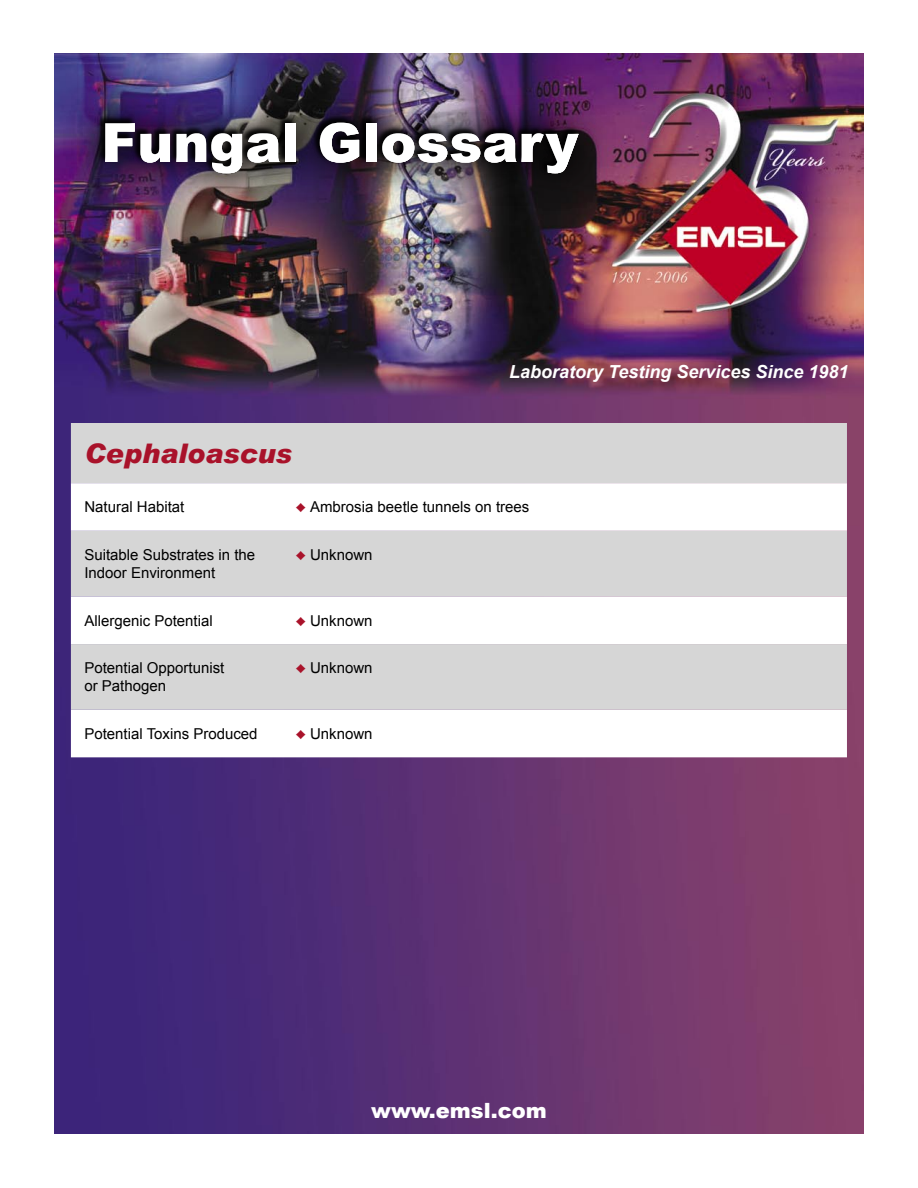
<style>
.page{position:relative;width:918px;height:1188px;background:#fff}
.page>*{position:absolute;margin:0;border:0;box-sizing:border-box;transform-origin:0 0}
.t1{font:900 54px "Arial";color:#fff}
.t2{font:italic 900 27px "Arial";color:#a9122a}
.t3{font:900 21px "Arial";color:#fff}
.t4{font:italic 700 18px "Arial";color:#fff}
.Paragraph_Style_1{font:15px "Arial";color:#000}
.s1{color:#a9122a}
</style>
<div class="page">
<img style="left:54px;top:53px;width:810px;height:1080px">
<img style="left:63px;top:81px;width:553px;height:133px">
<div style="left:97px;top:113px;width:483px;height:63px;background:#000;opacity:.75"></div>
<div style="left:71px;top:423px;width:776px;height:173px;background:#d6d6d6"></div>
<svg style="left:71px;top:483px;width:776px;height:48px"></svg>
<svg style="left:71px;top:596px;width:776px;height:161px"></svg>
<p class="t1" style="left:101px;top:103px;width:479px">Fungal Glossary</p>
<p class="t4" style="left:509px;top:359px;width:341px">Laboratory Testing Services Since 1981</p>
<p class="t2" style="left:84px;top:437px;width:209px">Cephaloascus</p>
<p class="Paragraph_Style_1" style="left:84px;top:497px;width:102px">Natural Habitat</p>
<p class="Paragraph_Style_1" style="left:296px;top:497px;width:235px"><span class="s1">♦</span> Ambrosia beetle tunnels on trees</p>
<p class="Paragraph_Style_1" style="left:84px;top:545px;width:172px">Suitable Substrates in the</p>
<p class="Paragraph_Style_1" style="left:84px;top:563px;width:132px">Indoor Environment</p>
<p class="Paragraph_Style_1" style="left:296px;top:545px;width:79px"><span class="s1">♦</span> Unknown</p>
<p class="Paragraph_Style_1" style="left:84px;top:611px;width:130px">Allergenic Potential</p>
<p class="Paragraph_Style_1" style="left:296px;top:611px;width:79px"><span class="s1">♦</span> Unknown</p>
<p class="Paragraph_Style_1" style="left:84px;top:658px;width:142px">Potential Opportunist</p>
<p class="Paragraph_Style_1" style="left:84px;top:676px;width:83px">or Pathogen</p>
<p class="Paragraph_Style_1" style="left:296px;top:658px;width:79px"><span class="s1">♦</span> Unknown</p>
<p class="Paragraph_Style_1" style="left:84px;top:724px;width:175px">Potential Toxins Produced</p>
<p class="Paragraph_Style_1" style="left:296px;top:724px;width:79px"><span class="s1">♦</span> Unknown</p>
<p class="t3" style="left:371px;top:1095px;width:177px">www.emsl.com</p>
</div>
